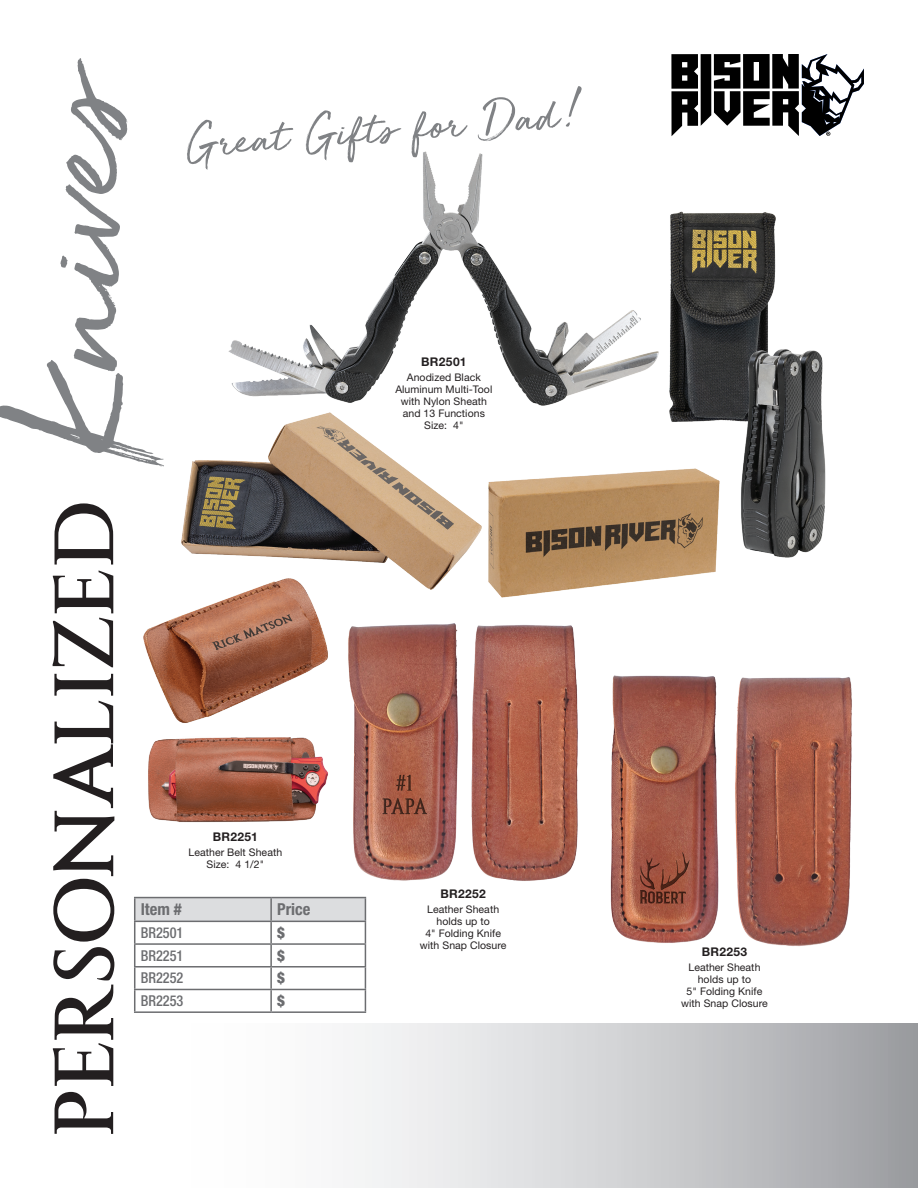
<style>
.page{position:relative;width:918px;height:1188px;background:#fff}
.page>*{position:absolute;margin:0;border:0;box-sizing:border-box;transform-origin:0 0}
.t1{font:175.8px "Golden Plains";color:#808285}
.t2{font:700 83.85px "Constantine";color:#231f20}
.t3{font:51.3px "Golden Plains";color:#808285;scale:.96 1}
.t4{font:700 condensed 16.5px "Helvetica Neue LT Std";color:#6c6d70}
.t5{font:500 condensed 15px "Helvetica Neue LT Std";color:#6c6d70;scale:.95 1}
.t6{font:900 condensed 15px "Helvetica Neue LT Std";color:#6c6d70}
.Part_number_Description_Center{font:700 12px "Helvetica Neue LT Std";letter-spacing:.025em;color:#231f20}
.Part_number_Description_Center-2{font:10.5px/12px "Helvetica Neue LT Std";letter-spacing:.005em;color:#231f20;text-align:center}
.s1{font-family:"Allura";font-size:67.5px}
</style>
<div class="page">
<svg style="left:354px;top:1024px;width:564px;height:164px;background:#cccdcf"></svg>
<svg style="left:671px;top:54px;width:193px;height:82px"></svg>
<img style="left:228px;top:151px;width:431px;height:255px">
<img style="left:669px;top:211px;width:107px;height:211px">
<img style="left:348px;top:623px;width:111px;height:258px">
<img style="left:471px;top:625px;width:107px;height:256px">
<img style="left:735px;top:677px;width:117px;height:269px">
<img style="left:610px;top:675px;width:109px;height:268px">
<img style="left:739px;top:347px;width:87px;height:211px">
<img style="left:143px;top:591px;width:185px;height:132px">
<img style="left:148px;top:737px;width:180px;height:85px">
<img style="left:488px;top:468px;width:232px;height:130px">
<img style="left:181px;top:412px;width:301px;height:179px">
<hr style="left:134px;top:897px;width:137px;height:1px;background:#6c6d70">
<hr style="left:271px;top:897px;width:95px;height:1px;background:#6c6d70">
<svg style="left:134px;top:898px;width:232px;height:113px"></svg>
<hr style="left:134px;top:1011px;width:137px;height:2px;background:#6c6d70">
<hr style="left:271px;top:1011px;width:95px;height:2px;background:#6c6d70">
<p class="t1" style="left:-14px;top:462px;width:413px;rotate:-90deg">Knives</p>
<p class="t3" style="left:184px;top:119px;width:402px;rotate:-5deg">Great Gifts for Dad<span class="s1">!</span></p>
<p class="Part_number_Description_Center" style="left:421px;top:354px;width:47px">BR2501</p>
<p class="Part_number_Description_Center-2" style="left:395px;top:371px;width:99px">Anodized Black<br>Aluminum Multi-Tool with Nylon Sheath and 13 Functions<br>Size: 4"</p>
<p class="t2" style="left:37px;top:1137px;width:638px;rotate:-90deg">PERSONALIZED</p>
<p class="Part_number_Description_Center" style="left:213px;top:829px;width:46px">BR2251</p>
<p class="Part_number_Description_Center-2" style="left:189px;top:846px;width:95px">Leather Belt Sheath<br>Size: 4 1/2"</p>
<p class="t4" style="left:141px;top:899px;width:43px">Item #</p>
<p class="t4" style="left:277px;top:899px;width:35px">Price</p>
<p class="t5" style="left:141px;top:924px;width:46px">BR2501</p>
<p class="t6" style="left:277px;top:923px;width:9px">$</p>
<p class="t5" style="left:141px;top:947px;width:46px">BR2251</p>
<p class="t6" style="left:277px;top:946px;width:9px">$</p>
<p class="t5" style="left:141px;top:969px;width:46px">BR2252</p>
<p class="t6" style="left:277px;top:969px;width:9px">$</p>
<p class="t5" style="left:141px;top:992px;width:46px">BR2253</p>
<p class="t6" style="left:277px;top:992px;width:9px">$</p>
<p class="Part_number_Description_Center" style="left:440px;top:886px;width:47px">BR2252</p>
<p class="Part_number_Description_Center-2" style="left:420px;top:903px;width:88px">Leather Sheath holds up to<br>4" Folding Knife with Snap Closure</p>
<p class="Part_number_Description_Center" style="left:702px;top:945px;width:47px">BR2253</p>
<p class="Part_number_Description_Center-2" style="left:681px;top:961px;width:88px">Leather Sheath holds up to<br>5" Folding Knife with Snap Closure</p>
</div>
